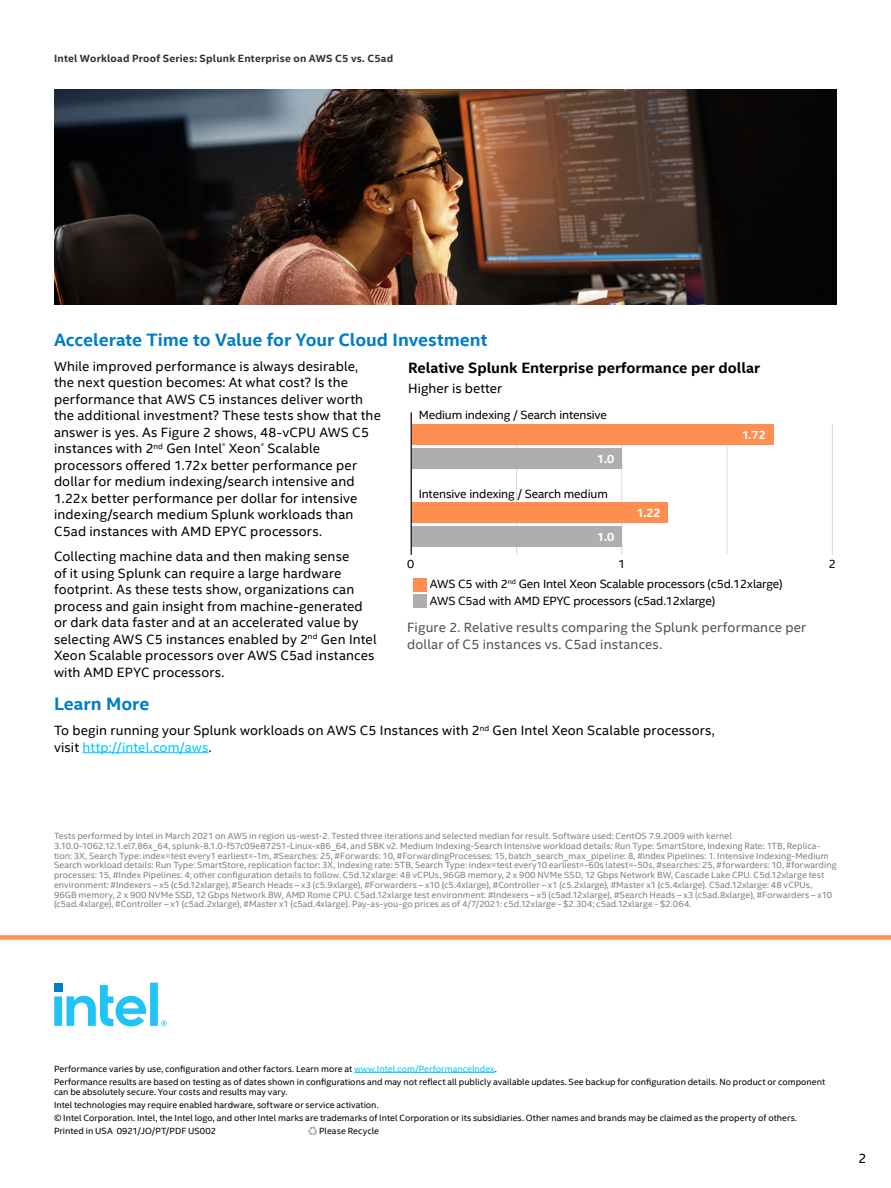
<style>
.page{position:relative;width:891px;height:1188px;background:#fff}
.page>*{position:absolute;margin:0;border:0;box-sizing:border-box;transform-origin:0 0}
.t1{font:700 18px "Intel Clear";color:#007dc5}
.t2{font:700 15px "Intel Clear";color:#000}
.t3{font:13.5px/16.5px "Intel Clear";letter-spacing:.01em;color:#000}
.t4{font:13.5px/16.5px "Intel Clear";letter-spacing:.015em;color:#525252}
.t5{font:12px/16.8px "Intel Clear";letter-spacing:-.01em;color:#000}
.t6{font:700 12px "Intel Clear";color:#fff}
.t7{font:700 10.5px "Intel Clear";letter-spacing:.02em;color:#2e2f2f}
.t8{font:9px/9.8px "Intel Clear";letter-spacing:.005em;color:#808080}
.t9{font:9px/13px "Intel Clear";letter-spacing:.005em;color:#000}
.s1{color:#00c7fd}
</style>
<div class="page">
<hr style="left:354px;top:1072px;width:141px;height:1px;background:#00c7fd">
<svg style="left:308px;top:1126px;width:9px;height:9px"></svg>
<svg style="left:54px;top:983px;width:113px;height:43px"></svg>
<hr style="left:82px;top:752px;width:127px;height:1px;background:#00c7fd">
<hr style="left:832px;top:424px;width:1px;height:131px;background:#d9d9d9">
<hr style="left:622px;top:424px;width:1px;height:131px;background:#d9d9d9">
<hr style="left:516px;top:424px;width:1px;height:131px;background:#d9d9d9">
<hr style="left:727px;top:424px;width:1px;height:131px;background:#d9d9d9">
<div style="left:411px;top:424px;width:362px;height:20px;background:#ff8f51"></div>
<div style="left:411px;top:448px;width:211px;height:21px;background:#aeaeae"></div>
<div style="left:411px;top:502px;width:257px;height:21px;background:#ff8f51"></div>
<div style="left:411px;top:527px;width:211px;height:20px;background:#aeaeae"></div>
<hr style="left:411px;top:412px;width:1px;height:143px;background:#2e2f2f">
<div style="left:413px;top:578px;width:13px;height:13px;background:#ff8f51"></div>
<div style="left:413px;top:595px;width:13px;height:13px;background:#aeaeae"></div>
<div style="left:0;top:935px;width:891px;height:5px;background:#ff8f51"></div>
<img style="left:54px;top:90px;width:783px;height:215px">
<p class="t7" style="left:54px;top:52px;width:341px">Intel Workload Proof Series: Splunk Enterprise on AWS C5 vs. C5ad</p>
<h1 class="t1" style="left:54px;top:328px;width:435px">Accelerate Time to Value for Your Cloud Investment</h1>
<p class="t3" style="left:54px;top:358px;width:329px">While improved performance is always desirable, the next question becomes: At what cost? Is the performance that AWS C5 instances deliver worth the additional investment? These tests show that the answer is yes. As Figure 2 shows, 48-vCPU AWS C5 instances with 2<sup>nd</sup> Gen Intel<sup>®</sup> Xeon<sup>®</sup> Scalable processors offered 1.72x better performance per dollar for medium indexing/search intensive and 1.22x better performance per dollar for intensive indexing/search medium Splunk workloads than C5ad instances with AMD EPYC processors.</p>
<p class="t3" style="left:54px;top:549px;width:324px">Collecting machine data and then making sense<br>of it using Splunk can require a large hardware footprint. As these tests show, organizations can process and gain insight from machine-generated or dark data faster and at an accelerated value by selecting AWS C5 instances enabled by 2<sup>nd</sup> Gen Intel Xeon Scalable processors over AWS C5ad instances with AMD EPYC processors.</p>
<h1 class="t1" style="left:54px;top:692px;width:97px">Learn More</h1>
<h3 class="t3" style="left:54px;top:722px;width:662px">To begin running your Splunk workloads on AWS C5 Instances with 2<sup>nd</sup> Gen Intel Xeon Scalable processors, visit <span class="s1">http://intel.com/aws</span>.</h3>
<h2 class="t2" style="left:408px;top:359px;width:353px">Relative Splunk Enterprise performance per dollar</h2>
<h3 class="t3" style="left:408px;top:380px;width:95px">Higher is better</h3>
<h3 class="t5" style="left:419px;top:407px;width:190px">Medium indexing / Search intensive</h3>
<h3 class="t6" style="left:742px;top:427px;width:25px">1.72</h3>
<h3 class="t6" style="left:597px;top:451px;width:19px">1.0</h3>
<h3 class="t5" style="left:419px;top:485px;width:191px">Intensive indexing / Search medium</h3>
<h3 class="t6" style="left:637px;top:505px;width:25px">1.22</h3>
<h3 class="t6" style="left:597px;top:530px;width:19px">1.0</h3>
<h3 class="t5" style="left:430px;top:576px;width:354px">AWS C5 with 2<sup>nd</sup> Gen Intel Xeon Scalable processors (c5d.12xlarge)<br>AWS C5ad with AMD EPYC processors (c5ad.12xlarge)</h3>
<h3 class="t5" style="left:407px;top:556px;width:9px">0</h3>
<h3 class="t5" style="left:618px;top:556px;width:9px">1</h3>
<h3 class="t5" style="left:829px;top:556px;width:9px">2</h3>
<h3 class="t4" style="left:407px;top:619px;width:401px">Figure 2. Relative results comparing the Splunk performance per dollar of C5 instances vs. C5ad instances.</h3>
<p class="t8" style="left:54px;top:831px;width:784px">Tests performed by Intel in March 2021 on AWS in region us-west-2. Tested three iterations and selected median for result. Software used: CentOS 7.9.2009 with kernel 3.10.0-1062.12.1.el7.86x_64, splunk-8.1.0-f57c09e87251-Linux-x86_64, and SBK v2. Medium Indexing-Search Intensive workload details: Run Type: SmartStore, Indexing Rate: 1TB, Replica&shy;tion: 3X, Search Type: index=test every1 earliest=-1m, #Searches: 25, #Forwards: 10, #ForwardingProcesses: 15, batch_search_max_pipeline: 8, #index Pipelines: 1. Intensive Indexing-Medium Search workload details: Run Type: SmartStore, replication factor: 3X, Indexing rate: 5TB, Search Type: index=test every10 earliest=-60s latest=-50s, #searches: 25, #forwarders: 10, #forwarding processes: 15, #Index Pipelines: 4; other configuration details to follow. C5d.12xlarge: 48 vCPUs, 96GB memory, 2 x 900 NVMe SSD, 12 Gbps Network BW, Cascade Lake CPU. C5d.12xlarge test environment: #Indexers – x5 (c5d.12xlarge), #Search Heads – x3 (c5.9xlarge), #Forwarders – x10 (c5.4xlarge), #Controller – x1 (c5.2xlarge), #Master x1 (c5.4xlarge). C5ad.12xlarge: 48 vCPUs, 96GB memory, 2 x 900 NVMe SSD, 12 Gbps Network BW, AMD Rome CPU. C5ad.12xlarge test environment: #Indexers – x5 (c5ad.12xlarge), #Search Heads – x3 (c5ad.8xlarge), #Forwarders – x10 (c5ad.4xlarge), #Controller – x1 (c5ad.2xlarge), #Master x1 (c5ad.4xlarge). Pay-as-you-go prices as of 4/7/2021: c5d.12xlarge - $2.304; c5ad.12xlarge - $2.064.</p>
<p class="t9" style="left:54px;top:1062px;width:773px">Performance varies by use, configuration and other factors. Learn more at <span class="s1">www.Intel.com/PerformanceIndex</span>.<br>Performance results are based on testing as of dates shown in configurations and may not reflect all publicly available updates. See backup for configuration details. No product or component</p>
<p class="t9" style="left:54px;top:1085px;width:745px">can be absolutely secure. Your costs and results may vary.<br>Intel technologies may require enabled hardware, software or service activation.<br>© Intel Corporation. Intel, the Intel logo, and other Intel marks are trademarks of Intel Corporation or its subsidiaries. Other names and brands may be claimed as the property of others.<br>Printed in USA 0921/JO/PT/PDF US002</p>
<p class="t9" style="left:319px;top:1124px;width:61px">Please Recycle</p>
<h3 class="t3" style="left:858px;top:1151px;width:10px">2</h3>
</div>
